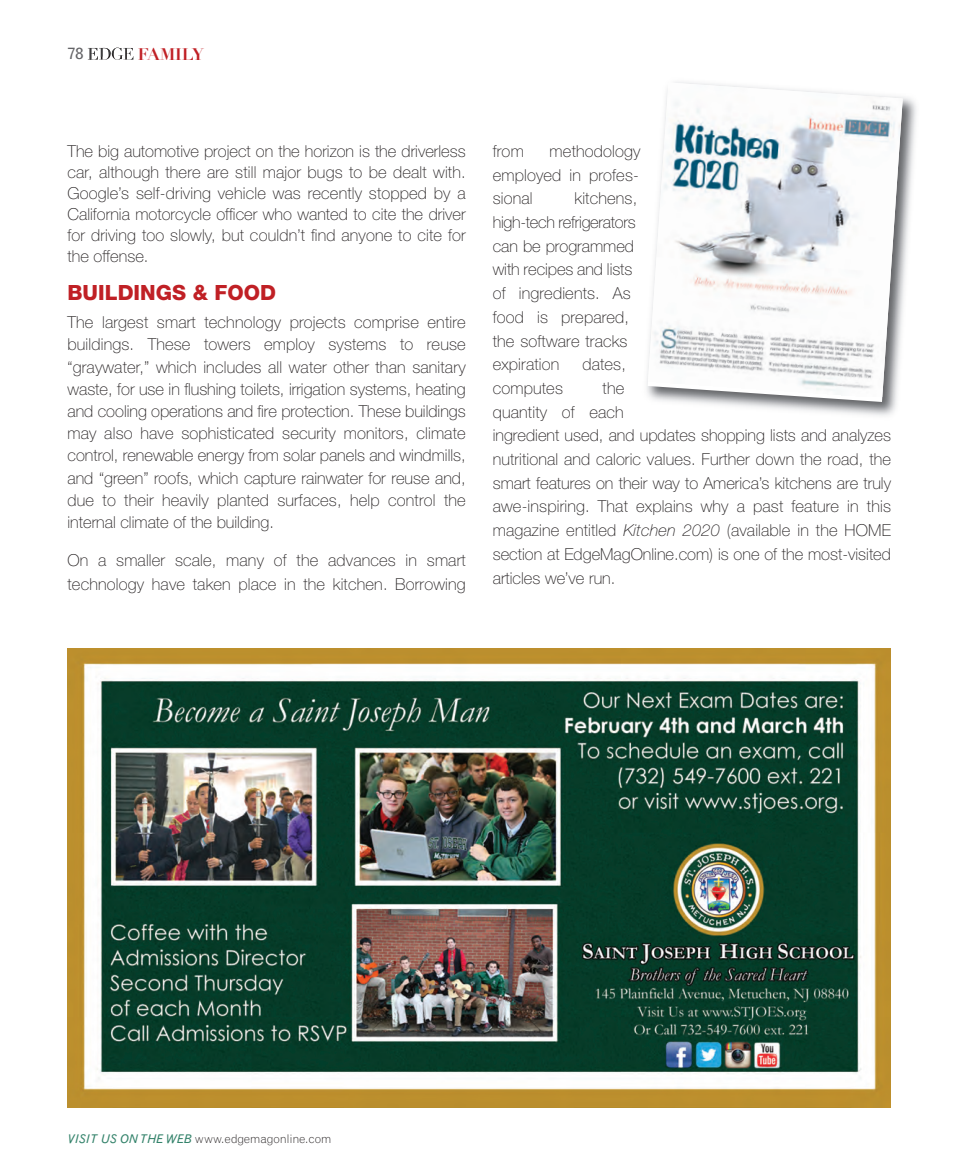
<style>
.page{position:relative;width:972px;height:1175px;background:#fff}
.page>*{position:absolute;margin:0;border:0;box-sizing:border-box;transform-origin:0 0}
.t1{font:800 21px "Helvetica Neue LT Std";color:#c02025}
.t2{font:100 16.5px/23.7px "Helvetica Neue LT Std";letter-spacing:.01em;color:#231f20;text-align:justify}
.t3{font:700 16.5px "Didot LH";color:#c02025}
.t4{font:16.5px "Grotesque";color:#636366}
.t5{font:300 12px "Grotesque";letter-spacing:-.015em;color:#231f20}
.s1{font-style:italic}
.s2{font-weight:400;font-style:italic;color:#34836b}
</style>
<div class="page">
<svg style="left:88px;top:48px;width:45px;height:12px"></svg>
<img style="left:68px;top:648px;width:823px;height:459px">
<img style="left:646px;top:97px;width:270px;height:319px">
<img style="left:648px;top:82px;width:255px;height:315px">
<p class="t4" style="left:68px;top:48px;width:17px">78</p>
<p class="t3" style="left:138px;top:48px;width:67px">FAMILY</p>
<p class="t2" style="left:68px;top:142px;width:400px;line-height:21px">The big automotive project on the horizon is the driverless car, although there are still major bugs to be dealt with.<br>Google’s self-driving vehicle was recently stopped by a California motorcycle officer who wanted to cite the driver for driving too slowly, but couldn’t find anyone to cite for the offense.</p>
<p class="t1" style="left:68px;top:285px;width:210px">BUILDINGS &amp; FOOD</p>
<p class="t2" style="left:68px;top:313px;width:400px;line-height:22.2px">The largest smart technology projects comprise entire buildings. These towers employ systems to reuse “graywater,” which includes all water other than sanitary waste, for use in flushing toilets, irrigation systems, heating and cooling operations and fire protection. These buildings may also have sophisticated security monitors, climate control, renewable energy from solar panels and windmills, and “green” roofs, which capture rainwater for reuse and, due to their heavily planted surfaces, help control the internal climate of the building.</p>
<p class="t2" style="left:68px;top:549px;width:400px">On a smaller scale, many of the advances in smart technology have taken place in the kitchen. Borrowing</p>
<p class="t2" style="left:493px;top:141px;width:33px">from</p>
<p class="t2" style="left:493px;top:141px;width:149px;text-indent:57px">methodology employed in profes&shy;sional</p>
<p class="t2" style="left:493px;top:188px;width:146px;text-align:left;text-indent:82px">kitchens, high-tech refrigerators can be programmed with recipes and lists of ingredients. As food is prepared, the software tracks expiration</p>
<p class="t2" style="left:582px;top:354px;width:45px">dates,</p>
<p class="t2" style="left:493px;top:378px;width:400px;text-align:left;text-indent:110px">the<br>quantity of each<br>ingredient used, and updates shopping lists and analyzes nutritional and caloric values. Further down the road, the smart features on their way to America’s kitchens are truly awe-inspiring. That explains why a past feature in this magazine entitled <span class="s1">Kitchen 2020</span> (available in the HOME section at EdgeMagOnline.com) is one of the most-visited articles we’ve run.</p>
<p class="t2" style="left:493px;top:378px;width:72px">computes</p>
<p class="t5" style="left:68px;top:1134px;width:266px"><span class="s2">VISIT US ON THE WEB</span> www.edgemagonline.com</p>
</div>
